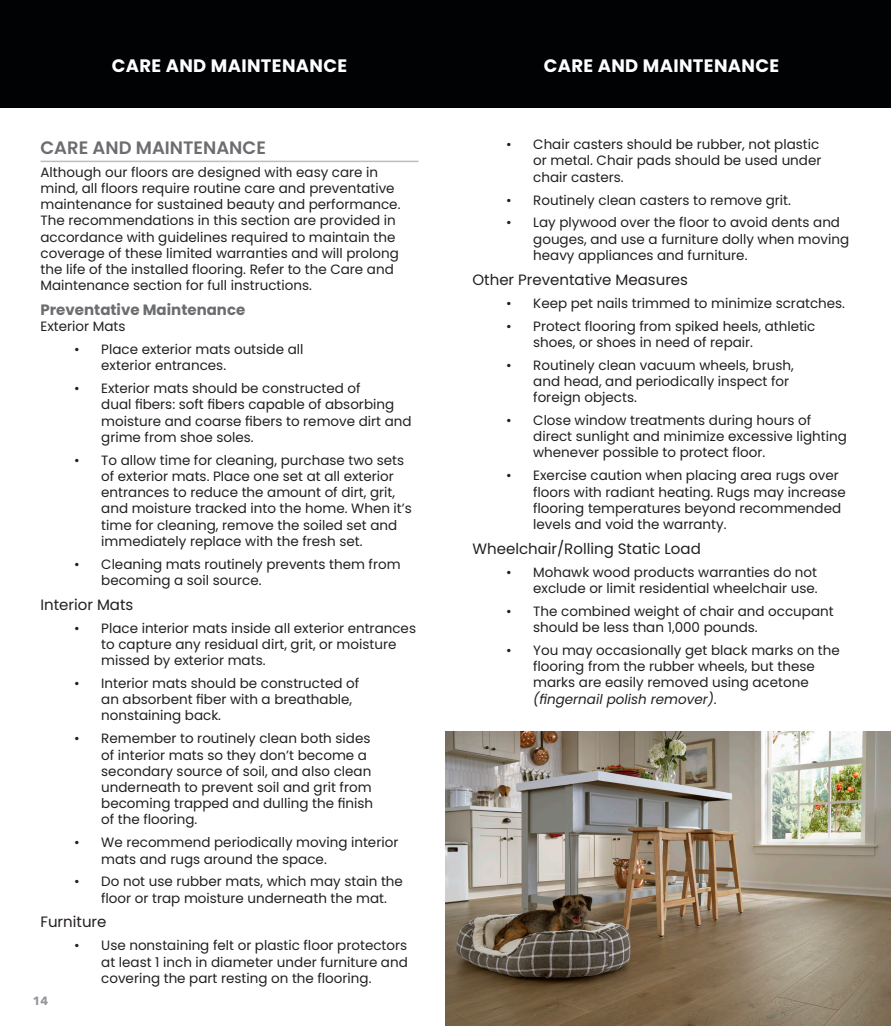
<style>
.page{position:relative;width:891px;height:1026px;background:#fff}
.page>*{position:absolute;margin:0;border:0;box-sizing:border-box;transform-origin:0 0}
.Top_Header{font:700 18px "Poppins";letter-spacing:.02em;color:#fff}
.Main_Body_Header{font:600 18px "Poppins";color:#6c6d70}
.Main_Body{font:15px "Poppins";color:#231f20}
.Main_Body_Subheader{font:700 15px "Poppins";color:#6c6d70}
.Main_Body-2{font:13.5px/16.2px "Poppins";color:#231f20}
.t1{font:700 12px "Avenir Next";color:#939598}
.s1{font-style:italic}
</style>
<div class="page">
<img style="left:446px;top:731px;width:445px;height:295px">
<div style="left:0;top:0;width:459px;height:108px;background:#010203"></div>
<div style="left:432px;top:0;width:459px;height:108px;background:#010203"></div>
<hr style="left:40px;top:161px;width:378px;height:1px;background:#bcbdc0">
<p class="Top_Header" style="left:112px;top:56px;width:237px">CARE AND MAINTENANCE</p>
<p class="Top_Header" style="left:544px;top:56px;width:237px">CARE AND MAINTENANCE</p>
<p class="Main_Body_Header" style="left:40px;top:137px;width:227px">CARE AND MAINTENANCE</p>
<p class="Main_Body-2" style="left:40px;top:164px;width:362px">Although our floors are designed with easy care in mind, all floors require routine care and preventative maintenance for sustained beauty and performance.<br>The recommendations in this section are provided in accordance with guidelines required to maintain the coverage of these limited warranties and will prolong the life of the installed flooring. Refer to the Care and Maintenance section for full instructions.</p>
<p class="Main_Body_Subheader" style="left:40px;top:301px;width:206px">Preventative Maintenance</p>
<p class="Main_Body-2" style="left:40px;top:318px;width:87px">Exterior Mats</p>
<p class="Main_Body-2" style="left:101px;top:341px;width:204px;text-indent:-27px">• Place exterior mats outside all exterior entrances.</p>
<p class="Main_Body-2" style="left:101px;top:381px;width:312px;text-indent:-27px">• Exterior mats should be constructed of<br>dual fibers: soft fibers capable of absorbing moisture and coarse fibers to remove dirt and grime from shoe soles.</p>
<p class="Main_Body-2" style="left:101px;top:452px;width:312px;text-indent:-27px">• To allow time for cleaning, purchase two sets of exterior mats. Place one set at all exterior entrances to reduce the amount of dirt, grit, and moisture tracked into the home. When it’s time for cleaning, remove the soiled set and immediately replace with the fresh set.</p>
<p class="Main_Body-2" style="left:101px;top:556px;width:301px;text-indent:-27px">• Cleaning mats routinely prevents them from becoming a soil source.</p>
<p class="Main_Body" style="left:40px;top:596px;width:94px">Interior Mats</p>
<p class="Main_Body-2" style="left:101px;top:620px;width:316px;text-indent:-27px">• Place interior mats inside all exterior entrances to capture any residual dirt, grit, or moisture missed by exterior mats.</p>
<p class="Main_Body-2" style="left:101px;top:675px;width:259px;text-indent:-27px">• Interior mats should be constructed of an absorbent fiber with a breathable, nonstaining back.</p>
<p class="Main_Body-2" style="left:101px;top:731px;width:273px;text-indent:-27px">• Remember to routinely clean both sides of interior mats so they don’t become a secondary source of soil, and also clean underneath to prevent soil and grit from becoming trapped and dulling the finish of the flooring.</p>
<p class="Main_Body-2" style="left:101px;top:835px;width:299px;text-indent:-27px">• We recommend periodically moving interior mats and rugs around the space.</p>
<p class="Main_Body-2" style="left:101px;top:874px;width:303px;text-indent:-27px">• Do not use rubber mats, which may stain the floor or trap moisture underneath the mat.</p>
<p class="Main_Body" style="left:40px;top:913px;width:68px">Furniture</p>
<p class="Main_Body-2" style="left:101px;top:938px;width:308px;text-align:justify;text-indent:-27px">• Use nonstaining felt or plastic floor protectors at least 1 inch in diameter under furniture and covering the part resting on the flooring.</p>
<p class="t1" style="left:33px;top:990px;width:17px">14</p>
<p class="Main_Body-2" style="left:533px;top:136px;width:290px;text-indent:-27px">• Chair casters should be rubber, not plastic or metal. Chair pads should be used under chair casters.</p>
<p class="Main_Body-2" style="left:506px;top:192px;width:286px">• Routinely clean casters to remove grit.</p>
<p class="Main_Body-2" style="left:533px;top:215px;width:317px;text-indent:-27px">• Lay plywood over the floor to avoid dents and gouges, and use a furniture dolly when moving heavy appliances and furniture.</p>
<p class="Main_Body" style="left:472px;top:271px;width:217px">Other Preventative Measures</p>
<p class="Main_Body-2" style="left:506px;top:295px;width:340px">• Keep pet nails trimmed to minimize scratches.</p>
<p class="Main_Body-2" style="left:533px;top:318px;width:284px;text-indent:-27px">• Protect flooring from spiked heels, athletic shoes, or shoes in need of repair.</p>
<p class="Main_Body-2" style="left:533px;top:357px;width:262px;text-indent:-27px">• Routinely clean vacuum wheels, brush, and head, and periodically inspect for foreign objects.</p>
<p class="Main_Body-2" style="left:533px;top:412px;width:315px;text-indent:-27px">• Close window treatments during hours of direct sunlight and minimize excessive lighting whenever possible to protect floor.</p>
<p class="Main_Body-2" style="left:533px;top:468px;width:314px;text-indent:-27px">• Exercise caution when placing area rugs over floors with radiant heating. Rugs may increase flooring temperatures beyond recommended levels and void the warranty.</p>
<p class="Main_Body" style="left:472px;top:540px;width:230px">Wheelchair/Rolling Static Load</p>
<p class="Main_Body-2" style="left:506px;top:564px;width:313px;text-align:right">• Mohawk wood products warranties do not exclude or limit residential wheelchair use.</p>
<p class="Main_Body-2" style="left:533px;top:603px;width:302px;text-indent:-27px">• The combined weight of chair and occupant should be less than 1,000 pounds.</p>
<p class="Main_Body-2" style="left:533px;top:642px;width:308px;text-indent:-27px">• You may occasionally get black marks on the flooring from the rubber wheels, but these marks are easily removed using acetone <span class="s1">(fingernail polish remover)</span>.</p>
</div>
